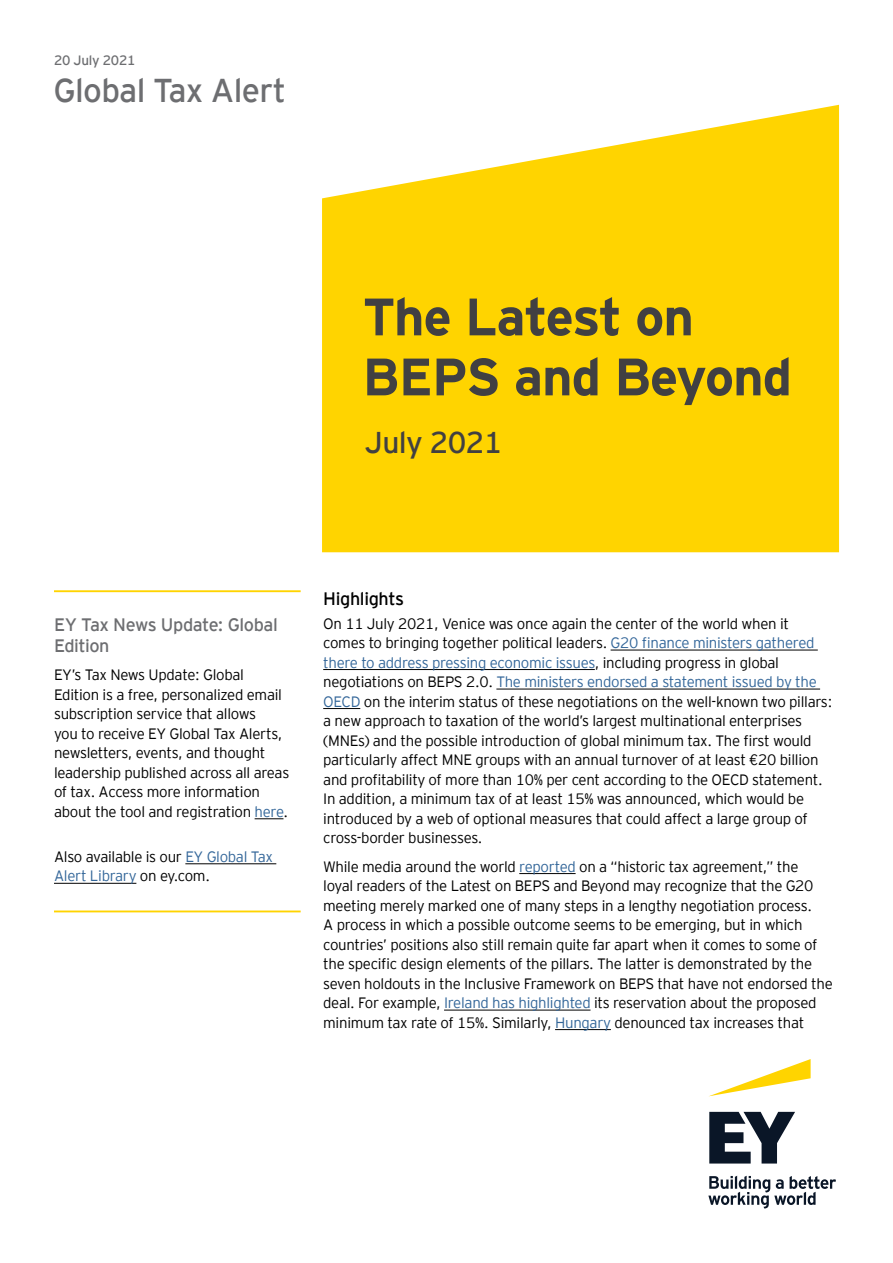
<style>
.page{position:relative;width:893px;height:1263px;background:#fff}
.page>*{position:absolute;margin:0;border:0;box-sizing:border-box;transform-origin:0 0}
.t1{font:700 52.5px/60px "EY Interstate";letter-spacing:-.02em;color:#414042}
.t2{font:33px "EY Interstate";letter-spacing:-.02em;color:#6d6e71}
.t3{font:30px "EY Interstate";letter-spacing:-.02em;color:#414042}
.t4{font:18px/21px "EY Interstate";letter-spacing:-.025em;color:#6d6e71}
.t5{font:18px "EY Interstate";letter-spacing:-.02em;color:#000}
.t6{font:300 15px/19.5px "EY Interstate";letter-spacing:-.02em;color:#000}
.t7{font:13.5px "EY Interstate";letter-spacing:-.02em;color:#6d6e71}
.s1{color:#369}
</style>
<div class="page">
<svg style="left:322px;top:105px;width:517px;height:447px;fill:#ffd400"></svg>
<hr style="left:611px;top:650px;width:207px;height:1px;background:#000">
<hr style="left:323px;top:669px;width:272px;height:1px;background:#000">
<hr style="left:496px;top:689px;width:324px;height:1px;background:#000">
<hr style="left:323px;top:708px;width:37px;height:1px;background:#000">
<hr style="left:519px;top:873px;width:57px;height:1px;background:#000">
<hr style="left:444px;top:1010px;width:146px;height:1px;background:#000">
<hr style="left:555px;top:1029px;width:56px;height:1px;background:#000">
<hr style="left:54px;top:590px;width:247px;height:2px;background:#ffd400">
<svg style="left:255px;top:818px;width:28px;height:1px"></svg>
<hr style="left:185px;top:863px;width:91px;height:1px;background:#000">
<hr style="left:54px;top:883px;width:82px;height:1px;background:#000">
<hr style="left:54px;top:910px;width:247px;height:2px;background:#ffd400">
<svg style="left:709px;top:1059px;width:102px;height:37px"></svg>
<svg style="left:708px;top:1112px;width:128px;height:96px"></svg>
<p class="t7" style="left:54px;top:50px;width:83px">20 July 2021</p>
<h2 class="t2" style="left:53px;top:67px;width:234px">Global Tax Alert</h2>
<h1 class="t1" style="left:363px;top:283px;width:431px">The Latest on<br>BEPS and Beyond</h1>
<h3 class="t3" style="left:365px;top:421px;width:139px">July 2021</h3>
<p class="t4" style="left:54px;top:613px;width:225px">EY Tax News Update: Global<br>Edition</p>
<p class="t6" style="left:54px;top:664px;width:237px">EY’s Tax News Update: Global Edition is a free, personalized email subscription service that allows<br>you to receive EY Global Tax Alerts, newsletters, events, and thought leadership published across all areas of tax. Access more information about the tool and registration <span class="s1">here</span>.</p>
<p class="t6" style="left:54px;top:846px;width:221px">Also available is our <span class="s1">EY Global Tax<br>Alert Library</span> on ey.com.</p>
<p class="t5" style="left:323px;top:585px;width:82px">Highlights</p>
<p class="t6" style="left:323px;top:613px;width:511px">On 11 July 2021, Venice was once again the center of the world when it comes to bringing together political leaders. <span class="s1">G20 finance ministers gathered there to address pressing economic issues</span>, including progress in global negotiations on BEPS 2.0. <span class="s1">The ministers endorsed a statement issued by the OECD</span> on the interim status of these negotiations on the well-known two pillars: a new approach to taxation of the world’s largest multinational enterprises (MNEs) and the possible introduction of global minimum tax. The first would particularly affect MNE groups with an annual turnover of at least €20 billion and profitability of more than 10% per cent according to the OECD statement.<br>In addition, a minimum tax of at least 15% was announced, which would be introduced by a web of optional measures that could affect a large group of cross-border businesses.</p>
<p class="t6" style="left:323px;top:856px;width:511px">While media around the world <span class="s1">reported</span> on a “historic tax agreement,” the<br>loyal readers of the Latest on BEPS and Beyond may recognize that the G20 meeting merely marked one of many steps in a lengthy negotiation process.<br>A process in which a possible outcome seems to be emerging, but in which countries’ positions also still remain quite far apart when it comes to some of the specific design elements of the pillars. The latter is demonstrated by the seven holdouts in the Inclusive Framework on BEPS that have not endorsed the deal. For example, <span class="s1">Ireland has highlighted</span> its reservation about the proposed minimum tax rate of 15%. Similarly, <span class="s1">Hungary</span> denounced tax increases that</p>
</div>
